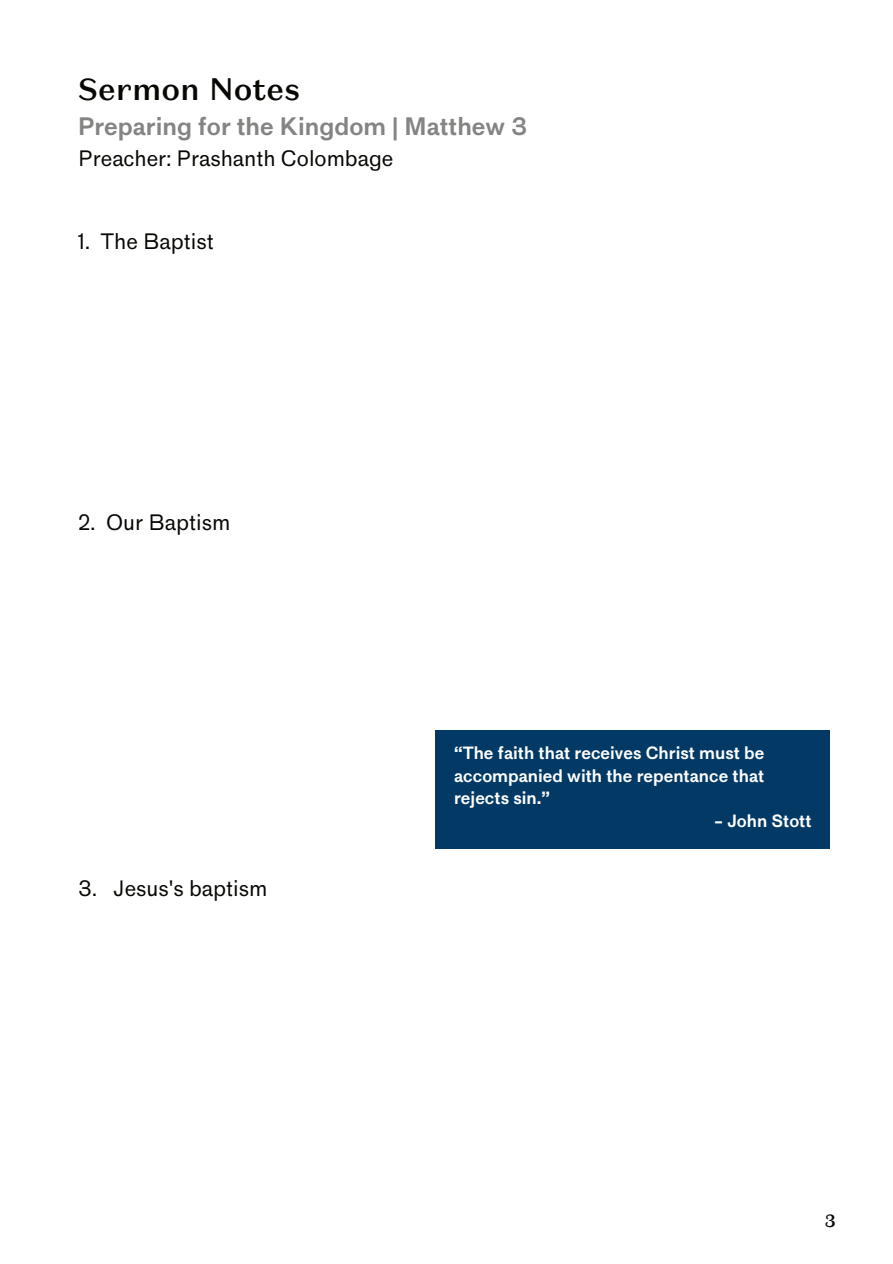
<style>
.page{position:relative;width:893px;height:1264px;background:#fff}
.page>*{position:absolute;margin:0;border:0;box-sizing:border-box;transform-origin:0 0}
.t1{font:500 30.9px "Domaine Sans Text";color:#080704}
.t2{font:700 23.4px "Standard";color:#858483}
.t3{font:20.7px "Standard";color:#080704}
.t4{font:500 18px "Domaine Sans Text";color:#080704}
.t5{font:700 16.5px/22.5px "Standard";color:#fff;text-align:justify}
</style>
<div class="page">
<div style="left:435px;top:730px;width:395px;height:119px;background:#033a65"></div>
<h1 class="t1" style="left:78px;top:69px;width:223px">Sermon Notes</h1>
<h2 class="t2" style="left:78px;top:113px;width:450px">Preparing for the Kingdom | Matthew 3</h2>
<p class="t3" style="left:78px;top:146px;width:316px">Preacher: Prashanth Colombage</p>
<p class="t3" style="left:78px;top:229px;width:137px">1. The Baptist</p>
<p class="t3" style="left:78px;top:510px;width:153px">2. Our Baptism</p>
<p class="t3" style="left:78px;top:875px;width:191px">3. Jesus's baptism</p>
<p class="t5" style="left:454px;top:742px;width:312px">“The faith that receives Christ must be accompanied with the repentance that rejects sin.”</p>
<p class="t5" style="left:714px;top:809px;width:99px">– John Stott</p>
<p class="t4" style="left:824px;top:1208px;width:12px">3</p>
</div>
